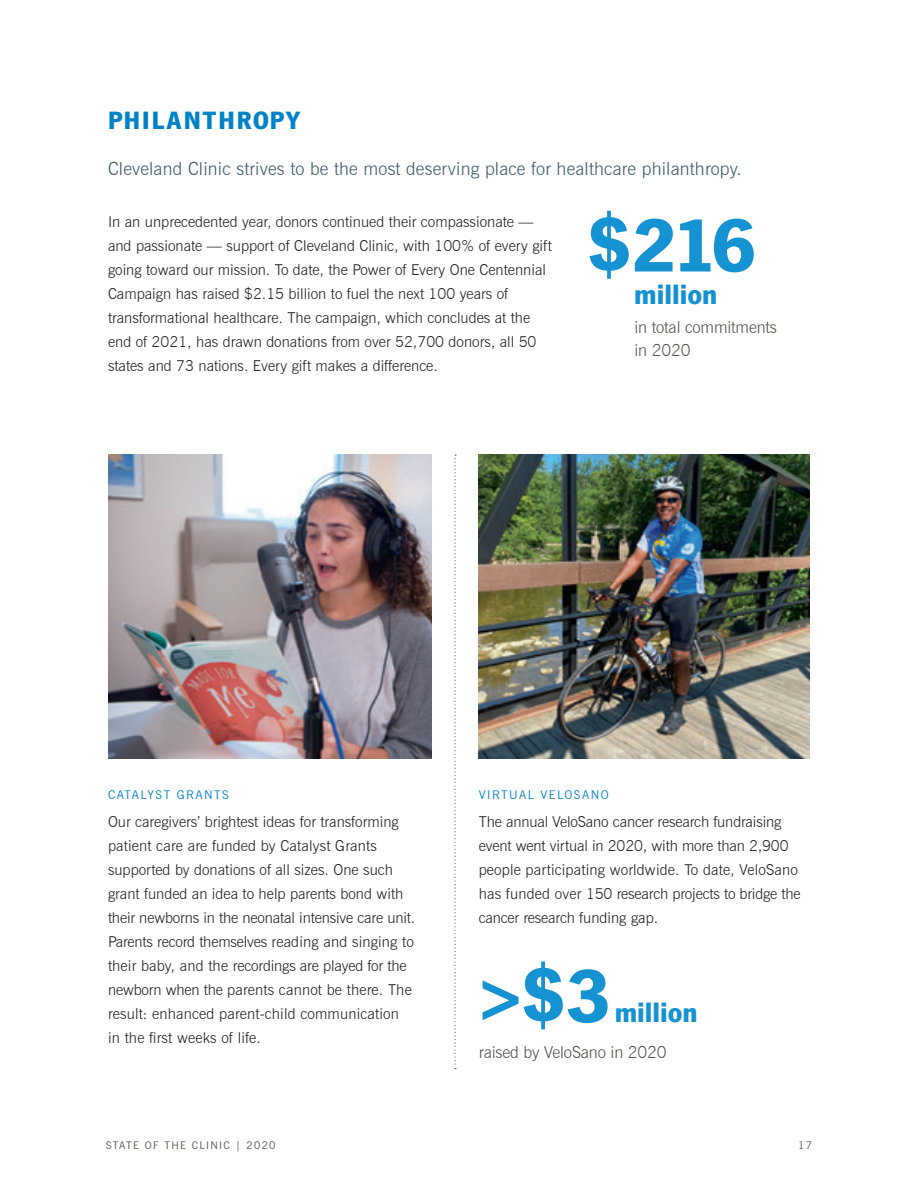
<style>
.page{position:relative;width:918px;height:1188px;background:#fff}
.page>*{position:absolute;margin:0;border:0;box-sizing:border-box;transform-origin:0 0}
.t1{font:900 76.5px "News Gothic LT Std";color:#1592d1}
.t2{font:900 28.5px "News Gothic LT Std";color:#1592d1}
.t3{font:900 25.5px "News Gothic LT Std";letter-spacing:.08em;color:#0082c8}
.t4{font:300 18px "News Gothic BT";letter-spacing:.01em;color:#3c5b6c}
.t5{font:300 16.5px/22.8px "News Gothic BT";letter-spacing:-.01em;color:#535249}
.t6{font:300 15px/24px "News Gothic BT";color:#231f20}
.t7{font:12px "News Gothic BT";letter-spacing:.12em;color:#0082c8}
.t8{font:10.5px "News Gothic BT";letter-spacing:.12em;color:#535249}
</style>
<div class="page">
<img style="left:108px;top:455px;width:324px;height:303px">
<img style="left:479px;top:455px;width:331px;height:303px">
<svg style="left:454px;top:455px;width:2px;height:614px"></svg>
<h3 class="t3" style="left:108px;top:106px;width:194px">PHILANTHROPY</h3>
<p class="t4" style="left:108px;top:158px;width:635px">Cleveland Clinic strives to be the most deserving place for healthcare philanthropy.</p>
<h1 class="t1" style="left:588px;top:202px;width:169px">$216</h1>
<h2 class="t2" style="left:634px;top:279px;width:84px">million</h2>
<p class="t6" style="left:108px;top:210px;width:445px">In an unprecedented year, donors continued their compassionate — and passionate — support of Cleveland Clinic, with 100% of every gift going toward our mission. To date, the Power of Every One Centennial Campaign has raised $2.15 billion to fuel the next 100 years of transformational healthcare. The campaign, which concludes at the end of 2021, has drawn donations from over 52,700 donors, all 50 states and 73 nations. Every gift makes a difference.</p>
<p class="t5" style="left:634px;top:315px;width:144px">in total commitments in 2020</p>
<p class="t7" style="left:108px;top:787px;width:122px">CATALYST GRANTS</p>
<p class="t6" style="left:108px;top:810px;width:309px">Our caregivers’ brightest ideas for transforming patient care are funded by Catalyst Grants supported by donations of all sizes. One such grant funded an idea to help parents bond with their newborns in the neonatal intensive care unit.<br>Parents record themselves reading and singing to their baby, and the recordings are played for the newborn when the parents cannot be there. The result: enhanced parent-child communication<br>in the first weeks of life.</p>
<p class="t7" style="left:479px;top:787px;width:131px">VIRTUAL VELOSANO</p>
<p class="t6" style="left:479px;top:810px;width:323px">The annual VeloSano cancer research fundraising event went virtual in 2020, with more than 2,900 people participating worldwide. To date, VeloSano has funded over 150 research projects to bridge the cancer research funding gap.</p>
<h1 class="t1" style="left:479px;top:951px;width:133px">&gt;$3</h1>
<h2 class="t2" style="left:615px;top:996px;width:84px">million</h2>
<p class="t5" style="left:479px;top:1041px;width:189px">raised by VeloSano in 2020</p>
<p class="t8" style="left:106px;top:1139px;width:171px">STATE OF THE CLINIC | 2020</p>
<p class="t8" style="left:798px;top:1139px;width:15px">17</p>
</div>
